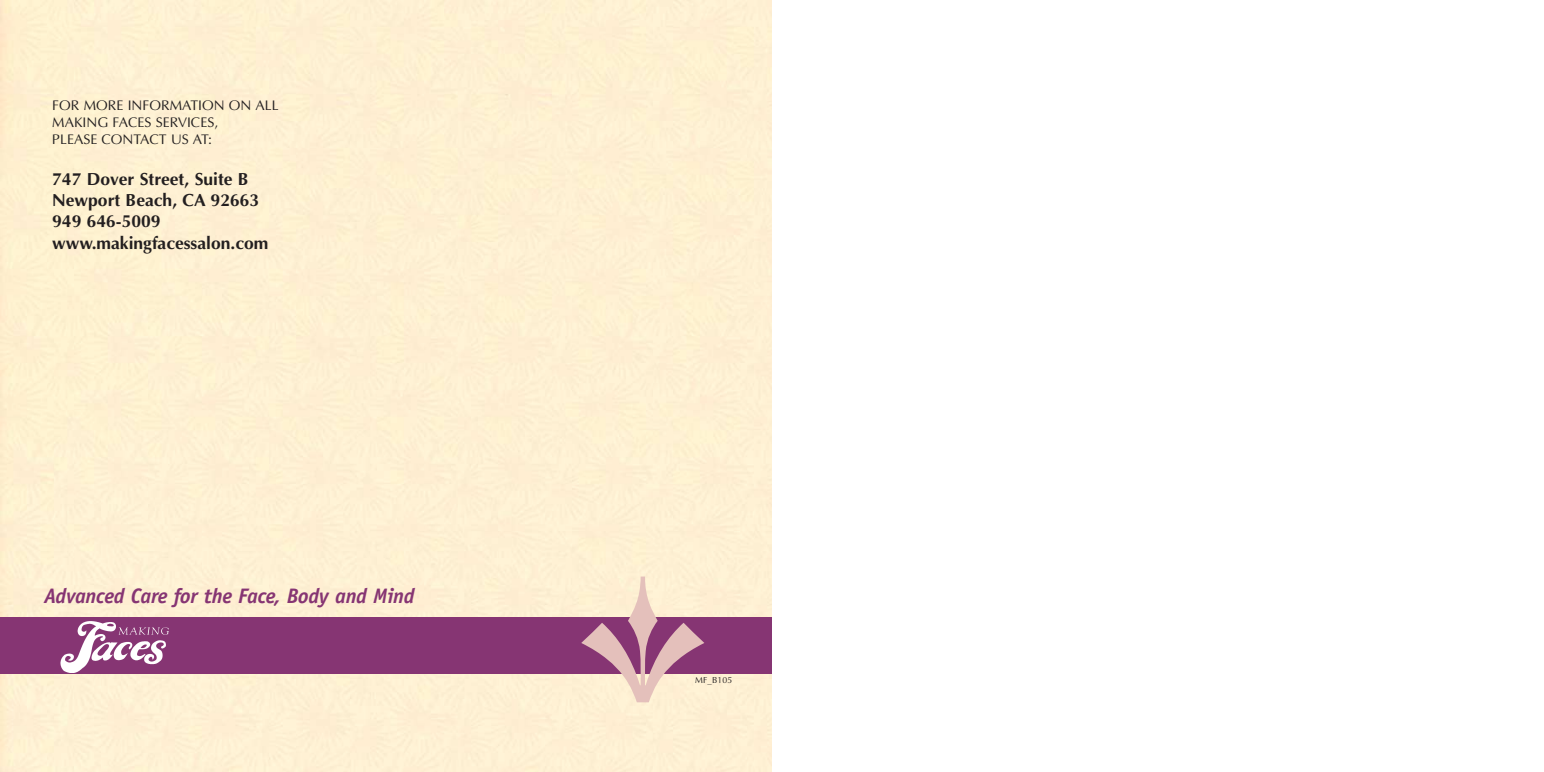
<style>
.page{position:relative;width:1544px;height:772px;background:#fff}
.page>*{position:absolute;margin:0;border:0;box-sizing:border-box;transform-origin:0 0}
.t1{font:italic 700 21px "Officina Sans";letter-spacing:-.015em;color:#863573}
.t2{font:700 17.5px/21.3px "Optima";color:#231f20}
.t3{font:14px/17px "Optima";color:#231f20}
.t4{font:8.75px "Optima";letter-spacing:.015em;color:#231f20}
</style>
<div class="page">
<div style="left:0;top:617px;width:772px;height:57px;background:#863573"></div>
<img style="left:60px;top:621px;width:109px;height:51px">
<svg style="left:581px;top:576px;width:123px;height:126px"></svg>
<p class="t3" style="left:52px;top:98px;width:228px">FOR MORE INFORMATION ON ALL<br>MAKING FACES SERVICES,<br>PLEASE CONTACT US AT:</p>
<p class="t2" style="left:52px;top:170px;width:218px">747 Dover Street, Suite B<br>Newport Beach, CA 92663<br>949 646-5009 www.makingfacessalon.com</p>
<p class="t1" style="left:44px;top:588px;width:372px">Advanced Care for the Face, Body and Mind</p>
<p class="t4" style="left:695px;top:676px;width:39px">MF_B105</p>
</div>
